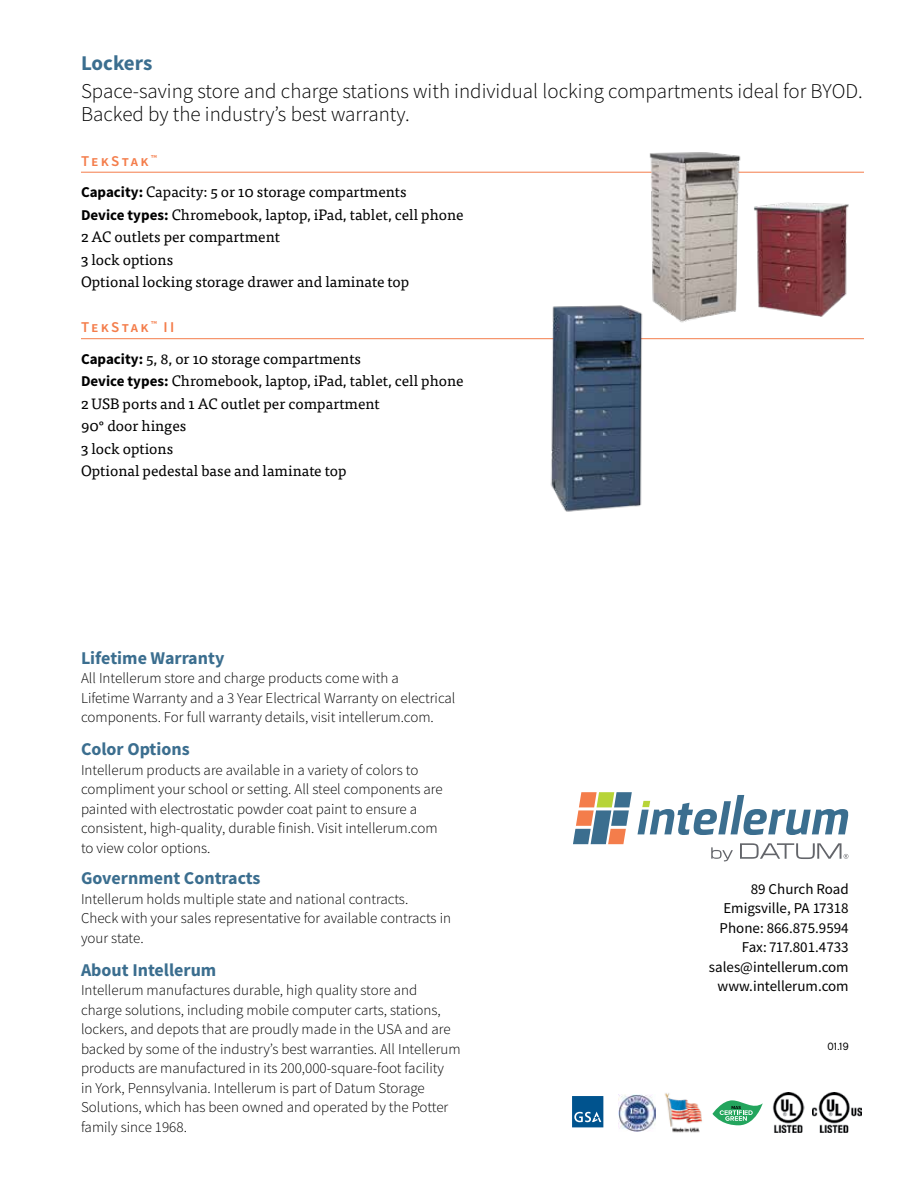
<style>
.page{position:relative;width:918px;height:1188px;background:#fff}
.page>*{position:absolute;margin:0;border:0;box-sizing:border-box;transform-origin:0 0}
.t1{font:300 21px/22.5px "Source Sans Pro";color:#000}
.t2{font:700 21px "Source Sans Pro";letter-spacing:-.005em;color:#3b6e8f}
.t3{font:700 18px "Source Sans Pro";color:#3b6e8f}
.t4{font:300 15px/19.5px "Source Sans Pro";color:#000}
.t5{font:15px/22.5px "Tisa Pro";color:#000}
.t6{font:15px/19.5px "Source Sans Pro";color:#000;text-align:right}
.t7{font:600 15px "Source Sans Pro";letter-spacing:.16em;color:#f47d4b}
.t8{font:10.5px "Chalet London Nineteen Sixty";color:#000}
.s1{font-family:"Source Sans Pro";font-weight:700}
</style>
<div class="page">
<hr style="left:81px;top:172px;width:783px;height:1px;background:#f47d4b">
<hr style="left:81px;top:338px;width:783px;height:1px;background:#f47d4b">
<img style="left:582px;top:152px;width:282px;height:171px">
<img style="left:542px;top:289px;width:108px;height:223px">
<svg style="left:573px;top:792px;width:59px;height:52px"></svg>
<svg style="left:638px;top:795px;width:211px;height:40px"></svg>
<svg style="left:711px;top:847px;width:22px;height:14px"></svg>
<svg style="left:740px;top:843px;width:108px;height:16px"></svg>
<img style="left:619px;top:1095px;width:36px;height:36px">
<svg style="left:572px;top:1096px;width:31px;height:31px"></svg>
<img style="left:664px;top:1093px;width:38px;height:40px">
<svg style="left:712px;top:1100px;width:51px;height:25px"></svg>
<img style="left:772px;top:1093px;width:32px;height:39px">
<img style="left:813px;top:1093px;width:48px;height:39px">
<h1 class="t2" style="left:81px;top:49px;width:73px">Lockers</h1>
<h1 class="t1" style="left:81px;top:80px;width:783px">Space-saving store and charge stations with individual locking compartments ideal for BYOD.<br>Backed by the industry’s best warranty.</h1>
<p class="t7" style="left:81px;top:151px;width:77px">TekStak <sup>™</sup></p>
<p class="t5" style="left:81px;top:180px;width:384px"><span class="s1">Capacity:</span> Capacity: 5 or 10 storage compartments<br><span class="s1">Device types:</span> Chromebook, laptop, iPad, tablet, cell phone 2 AC outlets per compartment<br>3 lock options<br>Optional locking storage drawer and laminate top</p>
<p class="t7" style="left:81px;top:317px;width:95px">TekStak <sup>™</sup> II</p>
<p class="t5" style="left:81px;top:346px;width:384px"><span class="s1">Capacity:</span> 5, 8, or 10 storage compartments<br><span class="s1">Device types:</span> Chromebook, laptop, iPad, tablet, cell phone 2 USB ports and 1 AC outlet per compartment<br>90° door hinges<br>3 lock options<br>Optional pedestal base and laminate top</p>
<p class="t3" style="left:81px;top:646px;width:145px">Lifetime Warranty</p>
<p class="t4" style="left:81px;top:669px;width:376px">All Intellerum store and charge products come with a<br>Lifetime Warranty and a 3 Year Electrical Warranty on electrical components. For full warranty details, visit intellerum.com.</p>
<p class="t3" style="left:81px;top:737px;width:110px">Color Options</p>
<p class="t4" style="left:81px;top:760px;width:363px">Intellerum products are available in a variety of colors to compliment your school or setting. All steel components are painted with electrostatic powder coat paint to ensure a consistent, high-quality, durable finish. Visit intellerum.com to view color options.</p>
<p class="t3" style="left:81px;top:866px;width:181px">Government Contracts</p>
<p class="t4" style="left:81px;top:889px;width:372px">Intellerum holds multiple state and national contracts.<br>Check with your sales representative for available contracts in your state.</p>
<p class="t3" style="left:81px;top:958px;width:137px">About Intellerum</p>
<p class="t4" style="left:81px;top:981px;width:381px">Intellerum manufactures durable, high quality store and charge solutions, including mobile computer carts, stations, lockers, and depots that are proudly made in the USA and are backed by some of the industry’s best warranties. All Intellerum products are manufactured in its 200,000-square-foot facility<br>in York, Pennsylvania. Intellerum is part of Datum Storage Solutions, which has been owned and operated by the Potter family since 1968.</p>
<p class="t6" style="left:709px;top:879px;width:141px">89 Church Road<br>Emigsville, PA 17318<br>Phone: 866.875.9594<br>Fax: 717.801.4733 sales@intellerum.com www.intellerum.com</p>
<p class="t8" style="left:828px;top:1040px;width:23px">01.19</p>
</div>
